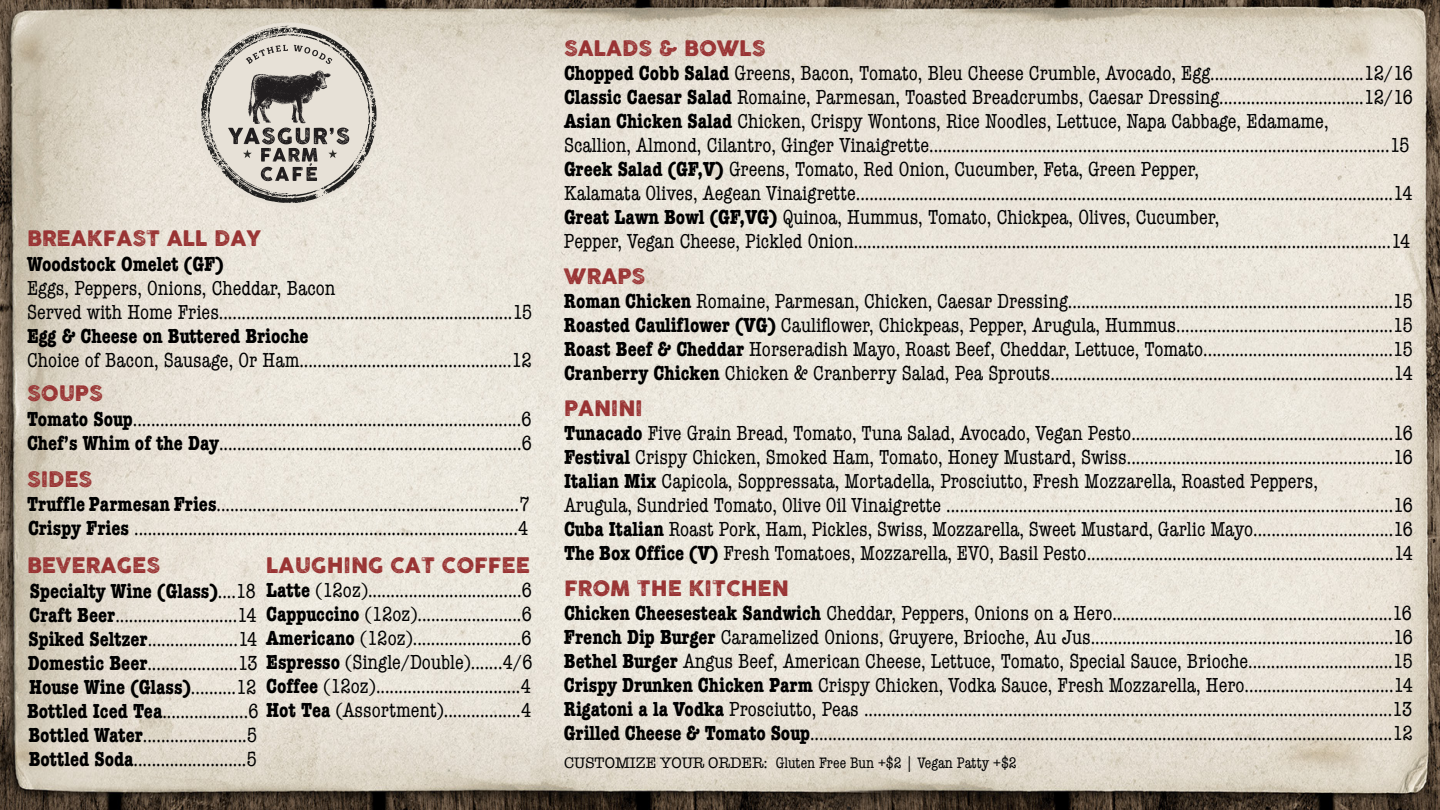
<style>
.page{position:relative;width:1440px;height:810px;background:#fff}
.page>*{position:absolute;margin:0;border:0;box-sizing:border-box;transform-origin:0 0}
.Paragraph_Style_1{font:condensed 21px "American Typewriter";color:#000}
.Paragraph_Style_1-2{font:700 condensed 21px "American Typewriter";color:#000}
.t1{font:21px "COCOGOOSELETTERPRESS";color:#933}
.t2{font:condensed 15.75px "American Typewriter";color:#000}
.s1{font-weight:700}
.s2{font-weight:400}
.s3{font-stretch:normal}
</style>
<div class="page">
<img style="left:0;top:0;width:1440px;height:810px">
<svg style="left:201px;top:26px;width:176px;height:177px;background:#bbb6ae"></svg>
<p class="t1" style="left:564px;top:36px;width:203px">SALADS &amp; BOWLS</p>
<p class="Paragraph_Style_1" style="left:564px;top:57px;width:850px"><span class="s1">Chopped Cobb Salad</span> Greens, Bacon, Tomato, Bleu Cheese Crumble, Avocado, Egg..................................12/16</p>
<p class="Paragraph_Style_1" style="left:564px;top:81px;width:851px"><span class="s1">Classic Caesar Salad</span> Romaine, Parmesan, Toasted Breadcrumbs, Caesar Dressing................................12/16</p>
<p class="Paragraph_Style_1" style="left:564px;top:105px;width:766px"><span class="s1">Asian Chicken Salad</span> Chicken, Crispy Wontons, Rice Noodles, Lettuce, Napa Cabbage, Edamame,</p>
<p class="Paragraph_Style_1" style="left:564px;top:129px;width:847px">Scallion, Almond, Cilantro, Ginger Vinaigrette......................................................................................................15</p>
<p class="Paragraph_Style_1" style="left:564px;top:153px;width:636px"><span class="s1">Greek Salad (GF,V)</span> Greens, Tomato, Red Onion, Cucumber, Feta, Green Pepper,</p>
<p class="Paragraph_Style_1" style="left:564px;top:177px;width:850px">Kalamata Olives, Aegean Vinaigrette.......................................................................................................................14</p>
<p class="Paragraph_Style_1" style="left:564px;top:201px;width:657px"><span class="s1">Great Lawn Bowl (GF,VG)</span> Quinoa, Hummus, Tomato, Chickpea, Olives, Cucumber,</p>
<p class="Paragraph_Style_1" style="left:564px;top:225px;width:848px">Pepper, Vegan Cheese, Pickled Onion.......................................................................................................................14</p>
<p class="t1" style="left:564px;top:264px;width:83px">WRAPS</p>
<p class="Paragraph_Style_1" style="left:564px;top:285px;width:851px"><span class="s1">Roman Chicken</span> Romaine, Parmesan, Chicken, Caesar Dressing........................................................................15</p>
<p class="Paragraph_Style_1" style="left:564px;top:309px;width:851px"><span class="s1">Roasted Cauliflower (VG)</span> Cauliflower, Chickpeas, Pepper, Arugula, Hummus................................................15</p>
<p class="Paragraph_Style_1" style="left:564px;top:333px;width:851px"><span class="s1">Roast Beef &amp; Cheddar</span> Horseradish Mayo, Roast Beef, Cheddar, Lettuce, Tomato..........................................15</p>
<p class="Paragraph_Style_1" style="left:564px;top:357px;width:851px"><span class="s1">Cranberry Chicken</span> Chicken &amp; Cranberry Salad, Pea Sprouts............................................................................14</p>
<p class="t1" style="left:564px;top:396px;width:80px">PANINI</p>
<p class="Paragraph_Style_1" style="left:564px;top:417px;width:850px"><span class="s1">Tunacado</span> Five Grain Bread, Tomato, Tuna Salad, Avocado, Vegan Pesto..........................................................16</p>
<p class="Paragraph_Style_1" style="left:564px;top:441px;width:851px"><span class="s1">Festival</span> Crispy Chicken, Smoked Ham, Tomato, Honey Mustard, Swiss...........................................................16</p>
<p class="Paragraph_Style_1" style="left:564px;top:465px;width:755px"><span class="s1">Italian Mix</span> Capicola, Soppressata, Mortadella, Prosciutto, Fresh Mozzarella, Roasted Peppers,</p>
<p class="Paragraph_Style_1" style="left:564px;top:489px;width:850px">Arugula, Sundried Tomato, Olive Oil Vinaigrette ...................................................................................................16</p>
<p class="Paragraph_Style_1" style="left:564px;top:513px;width:851px"><span class="s1">Cuba Italian</span> Roast Pork, Ham, Pickles, Swiss, Mozzarella, Sweet Mustard, Garlic Mayo...............................16</p>
<p class="Paragraph_Style_1" style="left:564px;top:537px;width:851px"><span class="s1">The Box Office (V)</span> Fresh Tomatoes, Mozzarella, EVO, Basil Pesto....................................................................14</p>
<p class="t1" style="left:564px;top:576px;width:226px">FROM THE KITCHEN</p>
<p class="Paragraph_Style_1" style="left:564px;top:597px;width:850px"><span class="s1">Chicken Cheesesteak Sandwich</span> Cheddar, Peppers, Onions on a Hero..............................................................16</p>
<p class="Paragraph_Style_1" style="left:564px;top:621px;width:851px"><span class="s1">French Dip Burger</span> Caramelized Onions, Gruyere, Brioche, Au Jus...................................................................16</p>
<p class="Paragraph_Style_1" style="left:564px;top:645px;width:850px"><span class="s1">Bethel Burger</span> Angus Beef, American Cheese, Lettuce, Tomato, Special Sauce, Brioche................................15</p>
<p class="Paragraph_Style_1" style="left:564px;top:669px;width:850px"><span class="s1">Crispy Drunken Chicken Parm</span> Crispy Chicken, Vodka Sauce, Fresh Mozzarella, Hero.................................14</p>
<p class="Paragraph_Style_1" style="left:564px;top:693px;width:850px"><span class="s1">Rigatoni a la Vodka</span> Prosciutto, Peas .....................................................................................................................13</p>
<p class="Paragraph_Style_1" style="left:564px;top:717px;width:851px"><span class="s1">Grilled Cheese &amp; Tomato Soup</span>.................................................................................................................................12</p>
<p class="t1" style="left:27px;top:227px;width:236px">BREAKFAST ALL DAY</p>
<p class="Paragraph_Style_1-2" style="left:27px;top:247px;width:198px">Woodstock Omelet (GF)</p>
<p class="Paragraph_Style_1" style="left:27px;top:272px;width:310px">Eggs, Peppers, Onions, Cheddar, Bacon</p>
<p class="Paragraph_Style_1" style="left:27px;top:296px;width:507px">Served with Home Fries.................................................................15</p>
<p class="Paragraph_Style_1-2" style="left:27px;top:319px;width:283px">Egg &amp; Cheese on Buttered Brioche</p>
<p class="Paragraph_Style_1" style="left:27px;top:344px;width:507px">Choice of Bacon, Sausage, Or Ham...............................................12</p>
<p class="t1" style="left:27px;top:381px;width:77px">SOUPS</p>
<p class="Paragraph_Style_1" style="left:27px;top:403px;width:506px"><span class="s1">Tomato Soup</span>......................................................................................6</p>
<p class="Paragraph_Style_1" style="left:27px;top:427px;width:507px"><span class="s1">Chef’s Whim of the Day</span>...................................................................6</p>
<p class="t1" style="left:27px;top:467px;width:67px">SIDES</p>
<p class="Paragraph_Style_1" style="left:27px;top:488px;width:504px"><span class="s1">Truffle Parmesan Fries</span>...................................................................7</p>
<p class="Paragraph_Style_1" style="left:28px;top:512px;width:502px"><span class="s1">Crispy Fries</span> .....................................................................................4</p>
<p class="t1" style="left:266px;top:554px;width:265px">LAUGHING CAT COFFEE</p>
<p class="Paragraph_Style_1" style="left:266px;top:575px;width:267px"><span class="s1">Latte</span> (12oz)..................................6</p>
<p class="Paragraph_Style_1" style="left:266px;top:599px;width:267px"><span class="s1">Cappuccino</span> (12oz).......................6</p>
<p class="t1" style="left:27px;top:554px;width:135px">BEVERAGES</p>
<p class="Paragraph_Style_1-2" style="left:30px;top:574px;width:228px">Specialty Wine (Glass)<span class="s2">....18</span></p>
<p class="Paragraph_Style_1" style="left:29px;top:599px;width:229px"><span class="s1">Craft Beer</span>...........................14</p>
<p class="Paragraph_Style_1" style="left:28px;top:623px;width:505px"><span class="s1">Spiked Seltzer</span>....................14 <span class="s1">Americano</span> (12oz)........................6</p>
<p class="Paragraph_Style_1" style="left:28px;top:647px;width:506px"><span class="s1">Domestic Beer</span>....................13 <span class="s1">Espresso</span> (Single/Double).......4/6</p>
<p class="Paragraph_Style_1-2" style="left:29px;top:670px;width:229px">House Wine (Glass)<span class="s2">..........12</span></p>
<p class="Paragraph_Style_1" style="left:27px;top:695px;width:506px"><span class="s1">Bottled Iced Tea</span>...................6 <span class="s1">Hot Tea</span> (Assortment).................4</p>
<p class="Paragraph_Style_1" style="left:28px;top:719px;width:230px"><span class="s1">Bottled Water</span>.......................5</p>
<p class="Paragraph_Style_1" style="left:29px;top:743px;width:230px"><span class="s1">Bottled Soda</span>.........................5</p>
<p class="t2" style="left:564px;top:751px;width:454px"><span class="s3">CUSTOMIZE YOUR ORDER:</span> Gluten Free Bun +$2 | Vegan Patty +$2</p>
<p class="Paragraph_Style_1" style="left:266px;top:671px;width:266px"><span class="s1">Coffee</span> (12oz)................................4</p>
</div>
